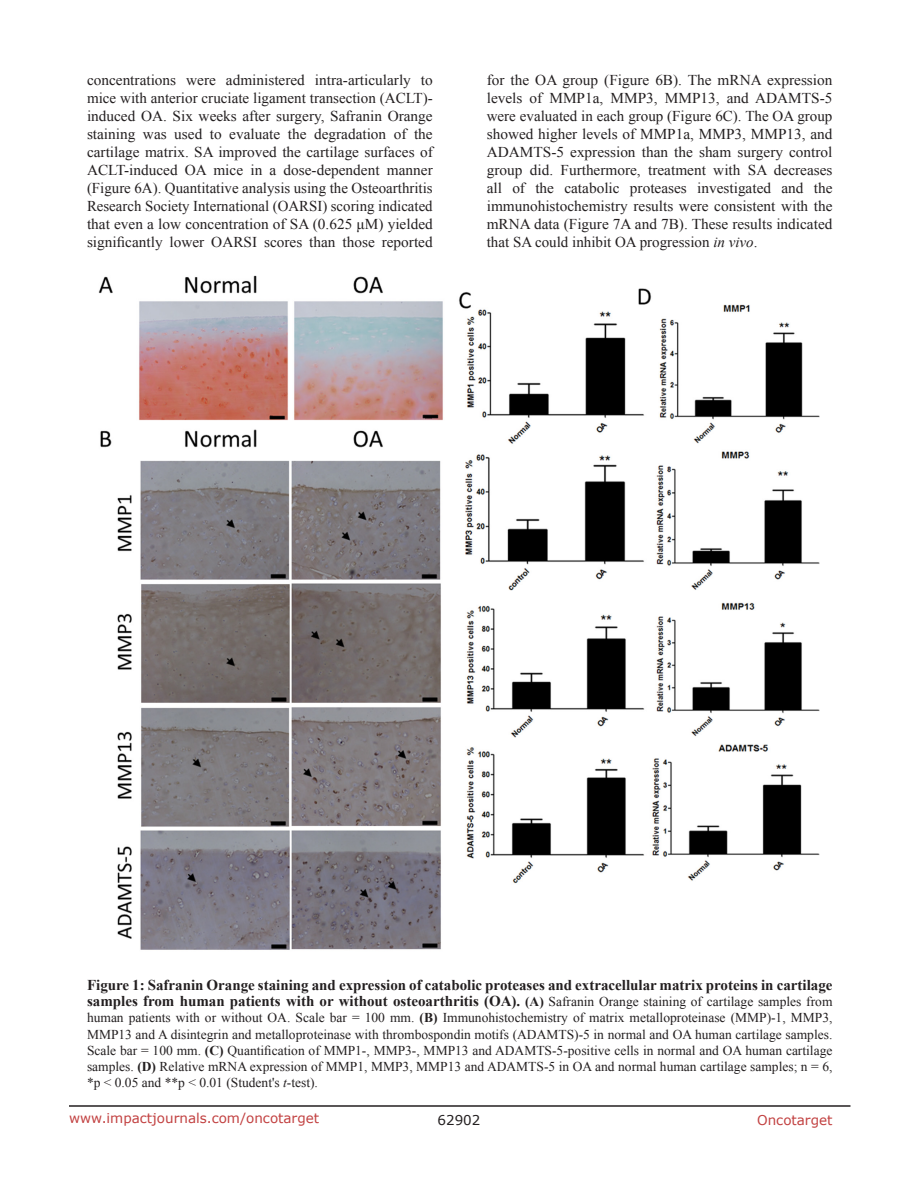
<style>
.page{position:relative;width:918px;height:1188px;background:#fff}
.page>*{position:absolute;margin:0;border:0;box-sizing:border-box;transform-origin:0 0}
.BodyText{font:15px/18px "Times New Roman";color:#231f20;text-align:justify}
.figuretext{font:700 15px/16.2px "Times New Roman";color:#231f20}
.figuretext-2{font:13.5px/16.2px "Times New Roman";color:#231f20;text-align:justify}
.t1{font:13.5px "Verdana";color:#c24141}
.t2{font:13.5px "Verdana";color:#231f20}
.s1{font-style:italic}
.s2{font-size:13.5px}
.s3{font-weight:400;font-size:13.5px}
.s4{font-weight:700}
</style>
<div class="page">
<hr style="left:69px;top:1105px;width:781px;height:2px;background:#231f20">
<img style="left:98px;top:275px;width:722px;height:675px">
<p class="BodyText" style="left:87px;top:71px;width:347px">concentrations were administered intra-articularly to mice with anterior cruciate ligament transection (ACLT)- induced OA. Six weeks after surgery, Safranin Orange staining was used to evaluate the degradation of the cartilage matrix. SA improved the cartilage surfaces of ACLT-induced OA mice in a dose-dependent manner (Figure 6A). Quantitative analysis using the Osteoarthritis Research Society International (OARSI) scoring indicated that even a low concentration of SA (0.625 μM) yielded significantly lower OARSI scores than those reported</p>
<p class="BodyText" style="left:487px;top:71px;width:347px">for the OA group (Figure 6B). The mRNA expression levels of MMP1a, MMP3, MMP13, and ADAMTS-5 were evaluated in each group (Figure 6C). The OA group showed higher levels of MMP1a, MMP3, MMP13, and ADAMTS-5 expression than the sham surgery control group did. Furthermore, treatment with SA decreases all of the catabolic proteases investigated and the immunohistochemistry results were consistent with the mRNA data (Figure 7A and 7B). These results indicated that SA could inhibit OA progression <span class="s1">in vivo</span>.</p>
<p class="figuretext" style="left:87px;top:977px;width:747px">Figure 1: Safranin Orange staining and expression of catabolic proteases and extracellular matrix proteins in cartilage samples from human patients with or without osteoarthritis (OA). <span class="s2">(A)</span> <span class="s3">Safranin Orange staining of cartilage samples from</span></p>
<p class="figuretext-2" style="left:87px;top:1010px;width:747px">human patients with or without OA. Scale bar = 100 mm. <span class="s4">(B)</span> Immunohistochemistry of matrix metalloproteinase (MMP)-1, MMP3, MMP13 and A disintegrin and metalloproteinase with thrombospondin motifs (ADAMTS)-5 in normal and OA human cartilage samples.<br>Scale bar = 100 mm. <span class="s4">(C)</span> Quantification of MMP1-, MMP3-, MMP13 and ADAMTS-5-positive cells in normal and OA human cartilage samples. <span class="s4">(D)</span> Relative mRNA expression of MMP1, MMP3, MMP13 and ADAMTS-5 in OA and normal human cartilage samples; n = 6, *p &lt; 0.05 and **p &lt; 0.01 (Student's <span class="s1">t</span>-test).</p>
<p class="t1" style="left:69px;top:1109px;width:252px">www.impactjournals.com/oncotarget</p>
<p class="t2" style="left:438px;top:1111px;width:44px">62902</p>
<p class="t1" style="left:757px;top:1111px;width:77px">Oncotarget</p>
</div>
